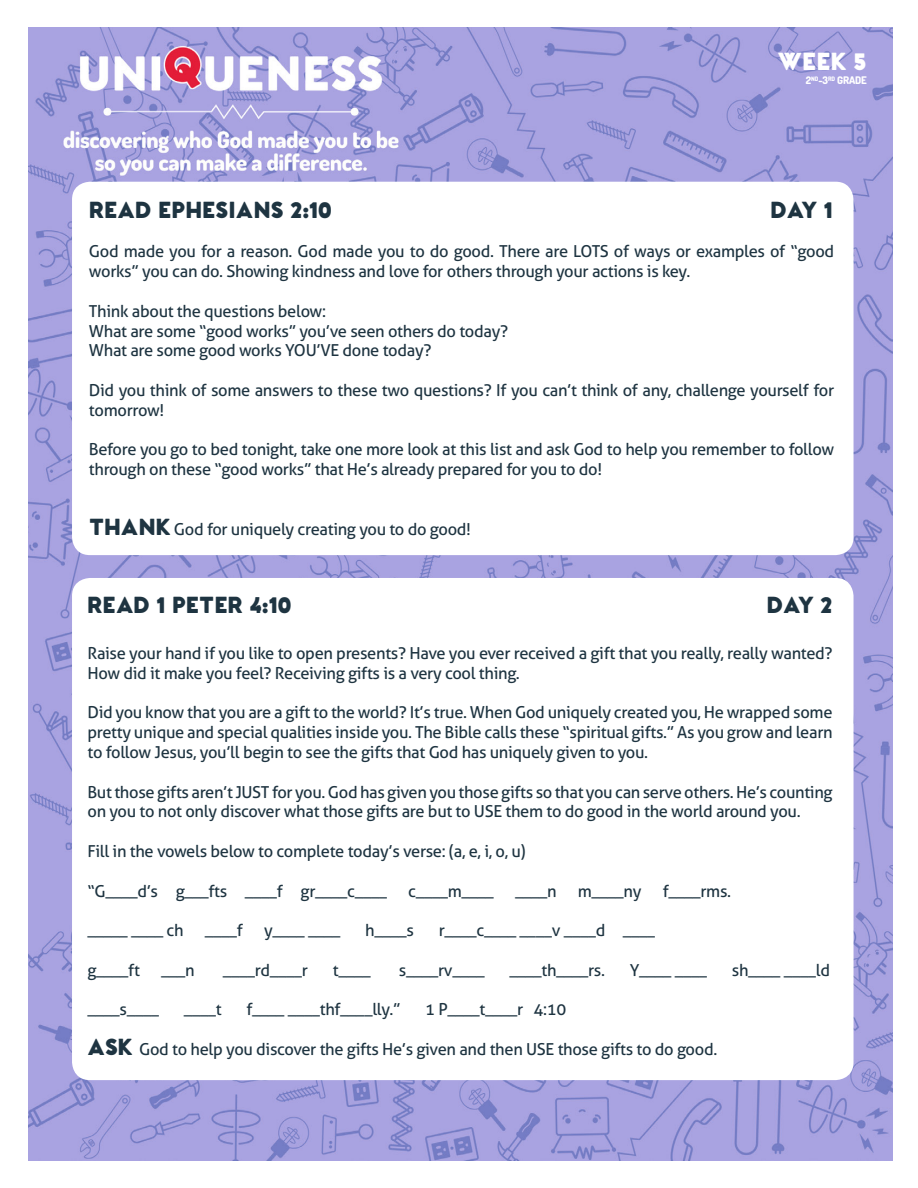
<style>
.page{position:relative;width:918px;height:1188px;background:#fff}
.page>*{position:absolute;margin:0;border:0;box-sizing:border-box;transform-origin:0 0}
.t1{font:900 25.5px "Venti CF";color:#fff}
.t2{font:900 24px "Venti CF";color:#1e3441}
.t3{font:16.5px/19.8px "Aller";letter-spacing:-.02em;color:#1e3441}
.t4{font:800 10.5px "Terminal Dosis";letter-spacing:-.01em;color:#fff}
.s1{font-family:"Venti CF";font-weight:900;font-size:24px}
</style>
<div class="page">
<img style="left:28px;top:27px;width:864px;height:1134px">
<div style="left:72px;top:578px;width:782px;height:502px;background:#fff;border-radius:18px"></div>
<div style="left:72px;top:182px;width:782px;height:373px;background:#fff;border-radius:18px"></div>
<h1 class="t1" style="left:778px;top:46px;width:90px">WEEK 5</h1>
<p class="t4" style="left:806px;top:74px;width:63px">2<sup>ND</sup>-3<sup>RD</sup> GRADE</p>
<p class="t2" style="left:89px;top:195px;width:245px">READ EPHESIANS 2:10</p>
<p class="t3" style="left:89px;top:242px;width:747px">God made you for a reason. God made you to do good. There are LOTS of ways or examples of “good works” you can do. Showing kindness and love for others through your actions is key.</p>
<p class="t3" style="left:89px;top:301px;width:239px">Think about the questions below:</p>
<p class="t3" style="left:89px;top:321px;width:421px">What are some “good works” you’ve seen others do today?</p>
<p class="t3" style="left:89px;top:341px;width:344px">What are some good works YOU’VE done today?</p>
<p class="t3" style="left:89px;top:380px;width:747px">Did you think of some answers to these two questions? If you can’t think of any, challenge yourself for tomorrow!</p>
<p class="t3" style="left:89px;top:440px;width:747px">Before you go to bed tonight, take one more look at this list and ask God to help you remember to follow through on these “good works” that He’s already prepared for you to do!</p>
<p class="t3" style="left:89px;top:519px;width:383px"><span class="s1">THANK</span> God for uniquely creating you to do good!</p>
<p class="t2" style="left:770px;top:195px;width:64px">DAY 1</p>
<p class="t2" style="left:767px;top:590px;width:67px">DAY 2</p>
<p class="t2" style="left:88px;top:590px;width:206px">READ 1 PETER 4:10</p>
<p class="t3" style="left:87px;top:643px;width:747px">Raise your hand if you like to open presents? Have you ever received a gift that you really, really wanted?<br>How did it make you feel? Receiving gifts is a very cool thing.</p>
<p class="t3" style="left:87px;top:703px;width:747px;text-align:justify">Did you know that you are a gift to the world? It’s true. When God uniquely created you, He wrapped some pretty unique and special qualities inside you. The Bible calls these “spiritual gifts.” As you grow and learn to follow Jesus, you’ll begin to see the gifts that God has uniquely given to you.</p>
<p class="t3" style="left:87px;top:782px;width:747px">But those gifts aren’t JUST for you. God has given you those gifts so that you can serve others. He’s counting on you to not only discover what those gifts are but to USE them to do good in the world around you.</p>
<p class="t3" style="left:87px;top:841px;width:440px">Fill in the vowels below to complete today’s verse: (a, e, i, o, u)</p>
<p class="t3" style="left:87px;top:881px;width:301px">“G____d’s g___fts ____f gr____c____</p>
<p class="t3" style="left:408px;top:881px;width:87px">c____m____</p>
<p class="t3" style="left:515px;top:881px;width:43px">____n</p>
<p class="t3" style="left:578px;top:881px;width:65px">m____ny</p>
<p class="t3" style="left:663px;top:881px;width:70px">f____rms.</p>
<p class="t3" style="left:87px;top:920px;width:98px">_____ ____ ch</p>
<p class="t3" style="left:205px;top:920px;width:40px">____f</p>
<p class="t3" style="left:264px;top:920px;width:78px">y____ ____</p>
<p class="t3" style="left:365px;top:920px;width:50px">h____s</p>
<p class="t3" style="left:439px;top:920px;width:218px">r____c____ ____v ____d ____</p>
<p class="t3" style="left:87px;top:960px;width:54px">g____ft</p>
<p class="t3" style="left:161px;top:960px;width:35px">___n</p>
<p class="t3" style="left:223px;top:960px;width:87px">____rd____r</p>
<p class="t3" style="left:333px;top:960px;width:39px">t____</p>
<p class="t3" style="left:399px;top:960px;width:87px">s____rv____</p>
<p class="t3" style="left:509px;top:960px;width:97px">____th____rs.</p>
<p class="t3" style="left:630px;top:960px;width:79px">Y____ ____</p>
<p class="t3" style="left:732px;top:960px;width:100px">sh____ ____ld</p>
<p class="t3" style="left:87px;top:1000px;width:73px">____s____</p>
<p class="t3" style="left:184px;top:1000px;width:39px">____t</p>
<p class="t3" style="left:246px;top:1000px;width:156px">f____ ____thf____lly.”</p>
<p class="t3" style="left:425px;top:1000px;width:142px">1 P____t____r 4:10</p>
<p class="t3" style="left:88px;top:1039px;width:631px"><span class="s1">ASK</span> God to help you discover the gifts He’s given and then USE those gifts to do good.</p>
</div>
